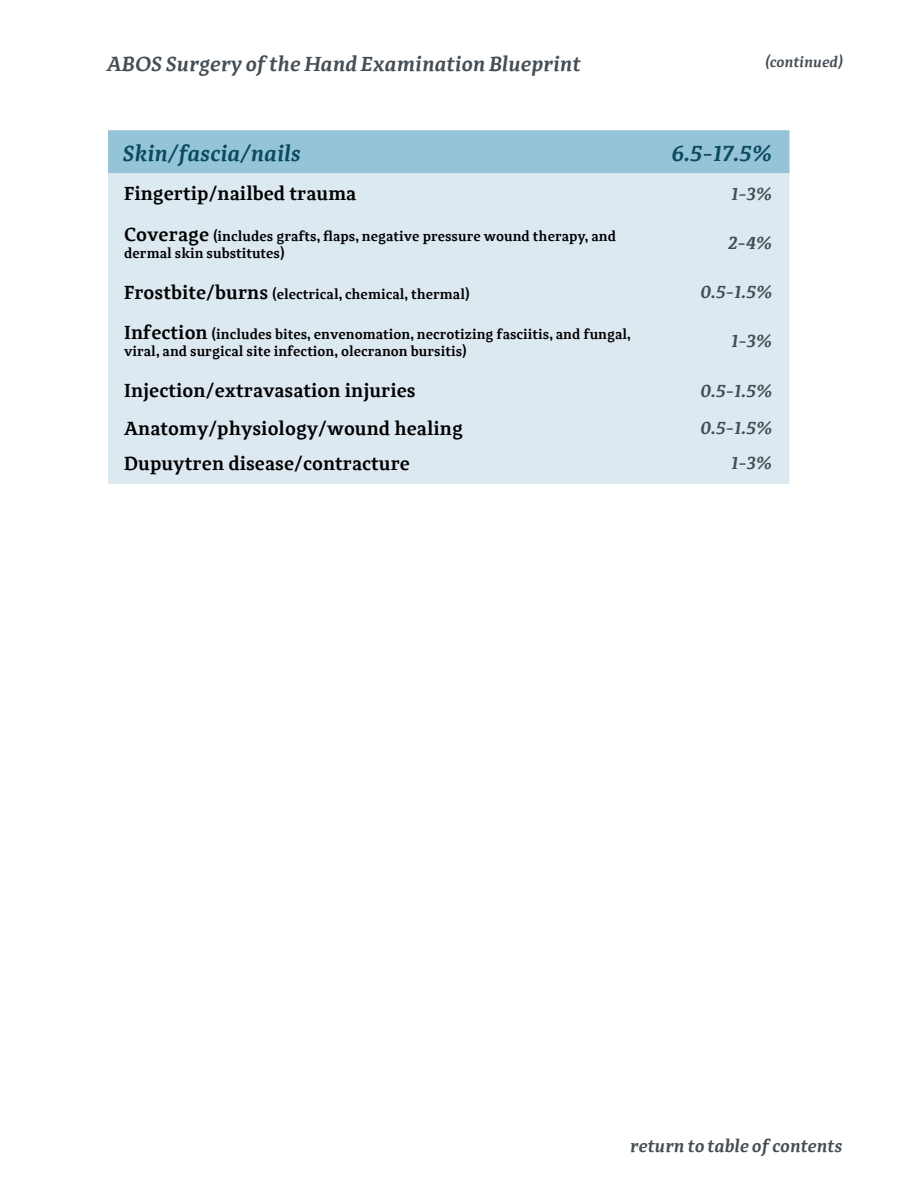
<style>
.page{position:relative;width:918px;height:1188px;background:#fff}
.page>*{position:absolute;margin:0;border:0;box-sizing:border-box;transform-origin:0 0}
.t1{font:italic 600 22.5px "Adagio Serif";color:#0b4b5f}
.t2{font:italic 600 21px "Adagio Serif";color:#444d54}
.t3{font:600 19.5px "Adagio Serif";color:#000}
.t4{font:italic 600 18px "Adagio Serif";color:#444d54}
.t5{font:italic 600 15px "Adagio Serif";color:#444d54}
.t6{font:600 14.25px/17.1px "Adagio Serif";color:#000}
.s1{font-size:19.5px}
</style>
<div class="page">
<div style="left:108px;top:130px;width:681px;height:43px;background:#95c4d9"></div>
<div style="left:108px;top:173px;width:681px;height:311px;background:#dce9f0"></div>
<h2 class="t2" style="left:108px;top:51px;width:475px">ABOS Surgery of the Hand Examination Blueprint</h2>
<p class="t5" style="left:766px;top:52px;width:79px">(continued)</p>
<h1 class="t1" style="left:124px;top:139px;width:179px">Skin/fascia/nails</h1>
<h1 class="t1" style="left:673px;top:139px;width:102px">6.5-17.5%</h1>
<h3 class="t3" style="left:124px;top:181px;width:234px">Fingertip/nailbed trauma</h3>
<p class="t4" style="left:732px;top:182px;width:43px">1-3%</p>
<p class="t6" style="left:124px;top:228px;width:493px"><span class="s1">Coverage</span> (includes grafts, flaps, negative pressure wound therapy, and dermal skin substitutes)</p>
<p class="t4" style="left:729px;top:231px;width:46px">2-4%</p>
<p class="t6" style="left:124px;top:285px;width:347px"><span class="s1">Frostbite/burns</span> (electrical, chemical, thermal)</p>
<p class="t4" style="left:701px;top:281px;width:73px">0.5-1.5%</p>
<p class="t6" style="left:124px;top:326px;width:508px"><span class="s1">Infection</span> (includes bites, envenomation, necrotizing fasciitis, and fungal, viral, and surgical site infection, olecranon bursitis)</p>
<p class="t4" style="left:732px;top:330px;width:43px">1-3%</p>
<h3 class="t3" style="left:124px;top:378px;width:293px">Injection/extravasation injuries</h3>
<p class="t4" style="left:701px;top:379px;width:73px">0.5-1.5%</p>
<h3 class="t3" style="left:124px;top:416px;width:340px">Anatomy/physiology/wound healing</h3>
<p class="t4" style="left:701px;top:417px;width:73px">0.5-1.5%</p>
<h3 class="t3" style="left:124px;top:451px;width:287px">Dupuytren disease/contracture</h3>
<p class="t4" style="left:732px;top:451px;width:43px">1-3%</p>
<p class="t4" style="left:631px;top:1135px;width:214px">return to table of contents</p>
</div>
